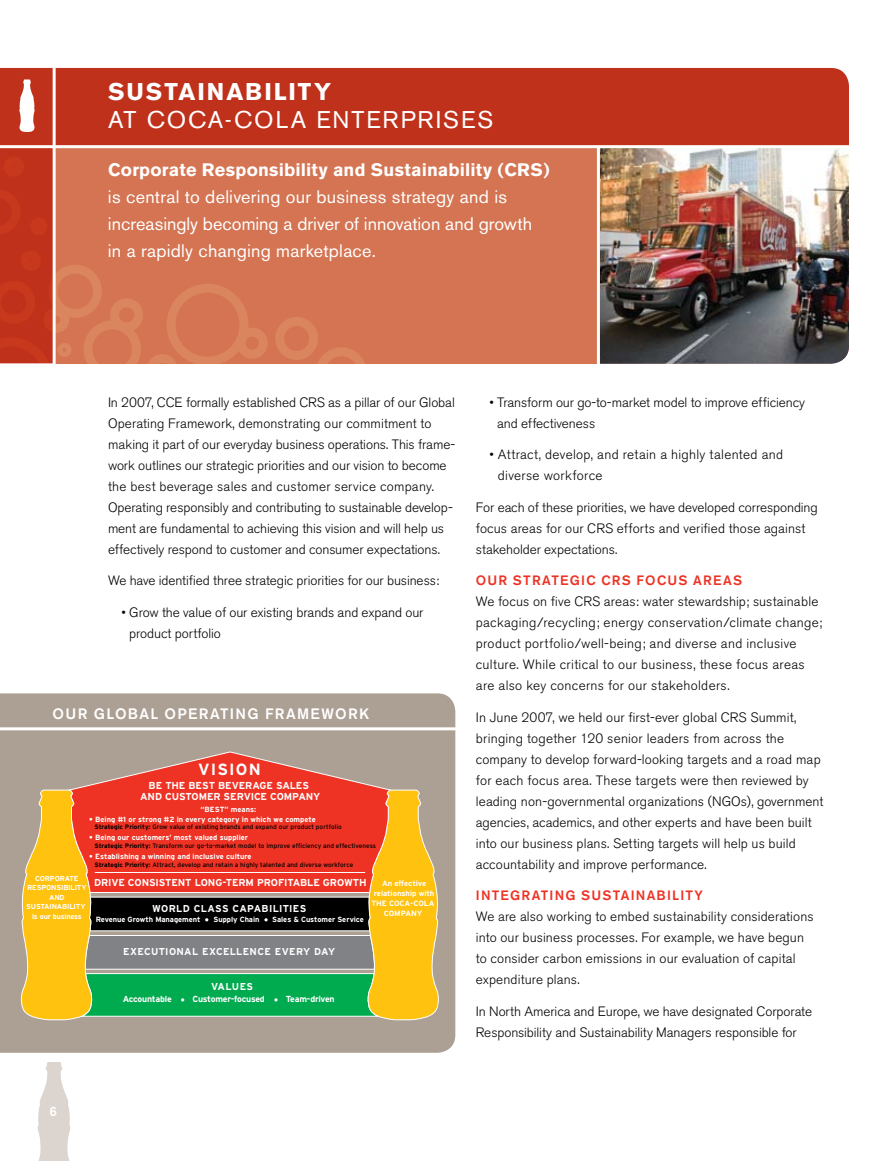
<style>
.page{position:relative;width:891px;height:1161px;background:#fff}
.page>*{position:absolute;margin:0;border:0;box-sizing:border-box;transform-origin:0 0}
.t1{font:24px "Akzidenz Grotesk BE";letter-spacing:.085em;color:#fff}
.t2{font:700 24px "Akzidenz Grotesk BE";letter-spacing:.085em;color:#fff}
.t3{font:18px/27px "Akzidenz Grotesk BE";letter-spacing:.01em;color:#fff}
.t4{font:700 18px "Akzidenz Grotesk BE";letter-spacing:.025em;color:#fff}
.t5{font:700 16.2px "Interstate";letter-spacing:.07em;color:#fff}
.t6{font:500 15px "Akzidenz Grotesk BE";letter-spacing:.085em;color:#fff}
.t7{font:300 13.5px/21px "Akzidenz Grotesk BE";letter-spacing:.005em;color:#000}
.t8{font:300 13.5px/21px "Akzidenz Grotesk BE";letter-spacing:.025em;color:#000}
.t9{font:500 13.5px "Akzidenz Grotesk BE";letter-spacing:.09em;color:#ee3224}
.t10{font:500 13.5px "Akzidenz Grotesk BE";color:#fff}
.t11{font:700 10.05px/11.6px "Interstate";letter-spacing:-.005em;color:#fff;text-align:center}
.t12{font:700 10.05px "Interstate";letter-spacing:.03em;color:#fff}
.t13{font:700 8.7px "Interstate";letter-spacing:-.03em;color:#fff}
.t14{font:700 7.65px/10.1px "Interstate";letter-spacing:-.005em;color:#fff;text-align:center}
.t15{font:700 7.5px "Interstate";color:#fff}
.t16{font:700 7.2px/9.6px "Interstate";letter-spacing:-.02em;color:#fff;text-align:center}
.t17{font:6.45px "Interstate";letter-spacing:.005em;color:#000}
.s1{font-weight:700}
</style>
<div class="page">
<svg style="left:37px;top:1062px;width:34px;height:99px"></svg>
<div style="left:0;top:693px;width:455px;height:360px;background:#aca095"></div>
<svg style="left:21px;top:789px;width:418px;height:231px;background:#8e9644"></svg>
<svg style="left:68px;top:752px;width:323px;height:141px;background:#e64b36"></svg>
<hr style="left:95px;top:872px;width:270px;height:1px;background:#fff">
<hr style="left:0;top:727px;width:462px;height:3px;background:#fff">
<div style="left:0;top:68px;width:849px;height:295px;background:#bf311a"></div>
<img style="left:600px;top:148px;width:249px;height:216px">
<div style="left:53px;top:147px;width:545px;height:216px;background:#d47452"></div>
<hr style="left:597px;top:146px;width:3px;height:220px;background:#fff">
<div style="left:316px;top:347px;width:51px;height:51px;border:9px solid #fff;border-radius:50%"></div>
<div style="left:275px;top:317px;width:43px;height:43px;border:9px solid #fff;border-radius:50%"></div>
<div style="left:275px;top:365px;width:14px;height:14px;border:9px solid #fff;border-radius:50%"></div>
<div style="left:237px;top:328px;width:31px;height:31px;border:9px solid #fff;border-radius:50%"></div>
<div style="left:167px;top:284px;width:82px;height:82px;border:9px solid #fff;border-radius:50%"></div>
<div style="left:83px;top:320px;width:58px;height:58px;border:9px solid #fff;border-radius:50%"></div>
<div style="left:49px;top:265px;width:53px;height:53px;border:9px solid #fff;border-radius:50%"></div>
<div style="left:110px;top:298px;width:33px;height:34px;border:9px solid #fff;border-radius:50%"></div>
<div style="left:43px;top:307px;width:26px;height:26px;border:9px solid #fff;border-radius:50%"></div>
<div style="left:21px;top:251px;width:20px;height:20px;border:9px solid #fff;border-radius:50%"></div>
<div style="left:30px;top:218px;width:18px;height:17px;border:9px solid #fff;border-radius:50%"></div>
<svg style="left:0;top:190px;width:21px;height:44px"></svg>
<div style="left:57px;top:343px;width:14px;height:14px;border:9px solid #fff;border-radius:50%"></div>
<div style="left:147px;top:354px;width:31px;height:31px;border:9px solid #fff;border-radius:50%"></div>
<div style="left:0;top:281px;width:35px;height:43px;background:#c6361c"></div>
<div style="left:4px;top:156px;width:20px;height:21px;border:9px solid #fff;border-radius:50%"></div>
<svg style="left:0;top:337px;width:52px;height:27px"></svg>
<div style="left:578px;top:98px;width:271px;height:48px;background:#bf311a"></div>
<hr style="left:0;top:145px;width:849px;height:3px;background:#fff">
<hr style="left:53px;top:66px;width:3px;height:302px;background:#fff">
<svg style="left:19px;top:80px;width:17px;height:52px"></svg>
<h1 class="t2" style="left:108px;top:78px;width:225px">Sustainability</h1>
<h1 class="t1" style="left:108px;top:106px;width:79px">at Coca</h1>
<h1 class="t1" style="left:225px;top:106px;width:44px">-Cola</h1>
<h1 class="t1" style="left:316px;top:106px;width:52px">Enterprises</h1>
<h2 class="t4" style="left:108px;top:159px;width:443px">Corporate Responsibility and Sustainability (CRS)</h2>
<h2 class="t3" style="left:108px;top:183px;width:426px">is central to delivering our business strategy and is increasingly becoming a driver of innovation and growth in a rapidly changing marketplace.</h2>
<p class="t7" style="left:108px;top:392px;width:349px">In 2007, CCE formally established CRS as a pillar of our Global Operating Framework, demonstrating our commitment to making it part of our everyday business operations. This frame&shy;work outlines our strategic priorities and our vision to become the best beverage sales and customer service company.<br>Operating responsibly and contributing to sustainable develop&shy;ment are fundamental to achieving this vision and will help us effectively respond to customer and consumer expectations.</p>
<p class="t7" style="left:108px;top:570px;width:333px">We have identified three strategic priorities for our business:</p>
<p class="t7" style="left:129px;top:602px;width:296px;text-indent:-8px">• Grow the value of our existing brands and expand our product portfolio</p>
<p class="t6" style="left:53px;top:705px;width:312px">OUR GLOBAL OPERATING FRAMEWORK</p>
<p class="t5" style="left:198px;top:761px;width:64px">VISION</p>
<p class="t11" style="left:140px;top:779px;width:182px">BE THE BEST BEVERAGE SALES<br>AND CUSTOMER SERVICE COMPANY</p>
<p class="t15" style="left:89px;top:815px;width:228px">• Being #1 or strong #2 in every category in which we compete</p>
<p class="t17" style="left:95px;top:823px;width:249px"><span class="s1">Strategic Priority:</span> Grow value of existing brands and expand our product portfolio</p>
<p class="t15" style="left:89px;top:834px;width:161px">• Being our customers’ most valued supplier</p>
<p class="t17" style="left:95px;top:842px;width:283px"><span class="s1">Strategic Priority:</span> Transform our go-to-market model to improve efficiency and effectiveness</p>
<p class="t15" style="left:89px;top:852px;width:164px">• Establishing a winning and inclusive culture</p>
<p class="t17" style="left:95px;top:861px;width:260px"><span class="s1">Strategic Priority:</span> Attract, develop and retain a highly talented and diverse workforce</p>
<p class="t11" style="left:94px;top:876px;width:274px">DRIVE CONSISTENT LONG-TERM PROFITABLE GROWTH</p>
<p class="t15" style="left:200px;top:805px;width:57px">“BEST” means:</p>
<p class="t16" style="left:26px;top:873px;width:62px">CORPORATE<br>RESPONSIBILITY<br>AND<br>SUSTAINABILITY is our business</p>
<p class="t14" style="left:371px;top:878px;width:65px">An effective relationship with<br>THE COCA-COLA<br>COMPANY</p>
<p class="t12" style="left:152px;top:903px;width:156px">WORLD CLASS CAPABILITIES</p>
<p class="t15" style="left:96px;top:915px;width:106px">Revenue Growth Management</p>
<p class="t15" style="left:214px;top:915px;width:47px">Supply Chain</p>
<p class="t15" style="left:272px;top:915px;width:93px">Sales &amp; Customer Service</p>
<p class="t12" style="left:123px;top:946px;width:214px">EXECUTIONAL EXCELLENCE EVERY DAY</p>
<p class="t11" style="left:211px;top:980px;width:44px">VALUES</p>
<p class="t13" style="left:123px;top:994px;width:50px">Accountable</p>
<p class="t13" style="left:193px;top:994px;width:74px">Customer-focused</p>
<p class="t13" style="left:286px;top:994px;width:50px">Team-driven</p>
<p class="t7" style="left:497px;top:392px;width:309px;text-indent:-8px">• Transform our go-to-market model to improve efficiency and effectiveness</p>
<p class="t8" style="left:498px;top:444px;width:287px;text-indent:-9px">• Attract, develop, and retain a highly talented and diverse workforce</p>
<p class="t7" style="left:476px;top:497px;width:344px">For each of these priorities, we have developed corresponding focus areas for our CRS efforts and verified those against stakeholder expectations.</p>
<p class="t9" style="left:476px;top:572px;width:268px">OUR STRATEG IC CRS FOCUS AREAS</p>
<p class="t8" style="left:476px;top:591px;width:348px">We focus on five CRS areas: water stewardship; sustainable packaging/recycling; energy conservation/climate change; product portfolio/well-being; and diverse and inclusive culture. While critical to our business, these focus areas are also key concerns for our stakeholders.</p>
<p class="t7" style="left:476px;top:707px;width:349px">In June 2007, we held our first-ever global CRS Summit, bringing together 120 senior leaders from across the company to develop forward-looking targets and a road map for each focus area. These targets were then reviewed by leading non-governmental organizations (NGOs), government agencies, academics, and other experts and have been built into our business plans. Setting targets will help us build accountability and improve performance.</p>
<p class="t9" style="left:476px;top:887px;width:229px">I NTEG RATING SUSTAINABILITY</p>
<p class="t7" style="left:476px;top:906px;width:339px">We are also working to embed sustainability considerations into our business processes. For example, we have begun to consider carbon emissions in our evaluation of capital expenditure plans.</p>
<p class="t7" style="left:476px;top:1001px;width:338px">In North America and Europe, we have designated Corporate<br>Responsibility and Sustainability Managers responsible for</p>
<p class="t10" style="left:49px;top:1103px;width:9px">6</p>
</div>
